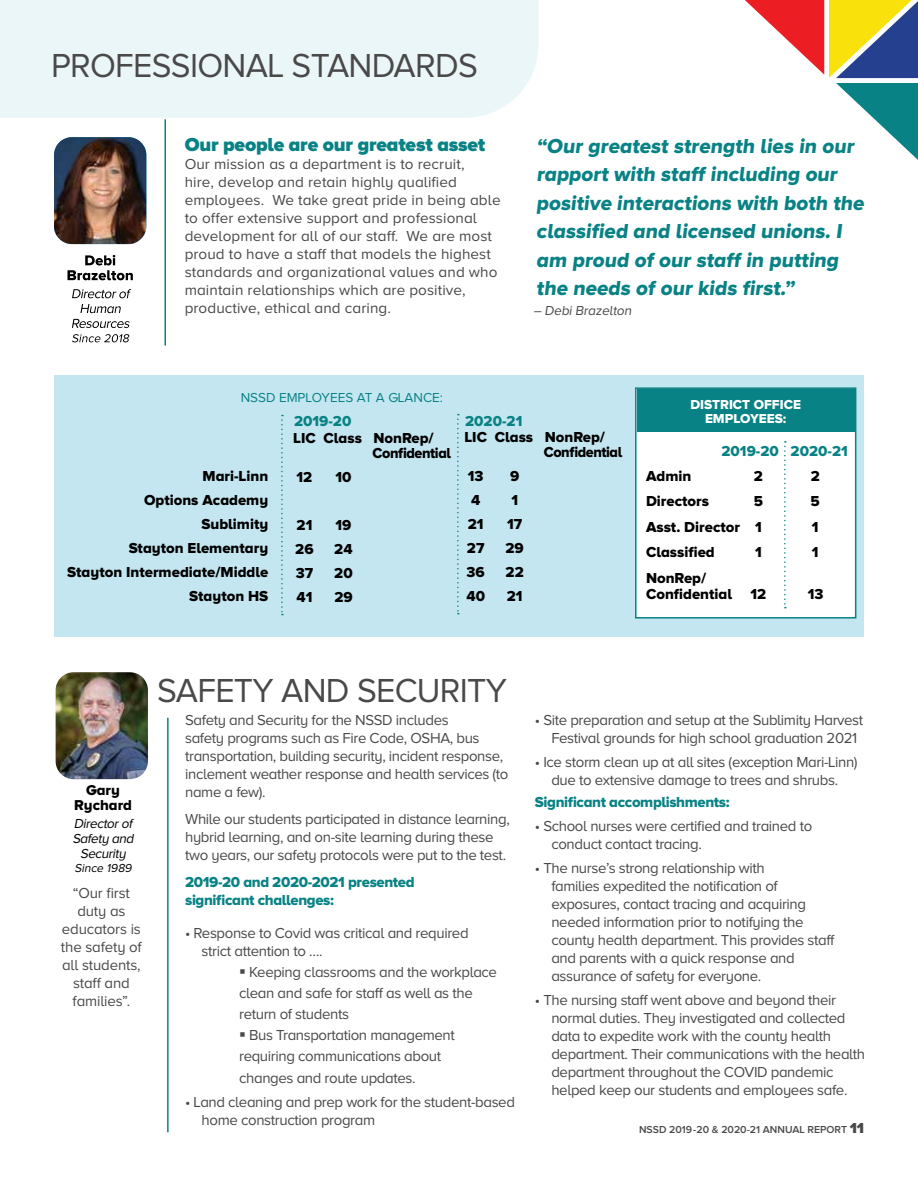
<style>
.page{position:relative;width:918px;height:1188px;background:#fff}
.page>*{position:absolute;margin:0;border:0;box-sizing:border-box;transform-origin:0 0}
.t1{font:34.5px "Proxima Nova A";letter-spacing:-.02em;color:#4a494a}
.t2{font:21px/28.5px "Proxima Nova A Extrabld";color:#088284}
.t3{font:900 19.5px "Proxima Nova A";letter-spacing:-.01em;color:#088284}
.t4{font:15px/18px "Proxima Nova A";letter-spacing:-.025em;color:#4a494a}
.t5{font:15px/18px "Proxima Nova A";letter-spacing:.005em;color:#4a494a}
.t6{font:15px/24px "Proxima Nova A Extrabld";color:#000}
.t7{font:15px/18px "Proxima Nova A Extrabld";letter-spacing:-.025em;color:#088284}
.t8{font:15px "Proxima Nova A Extrabld";color:#088284}
.t9{font:14.85px/14.9px "Proxima Nova A Extrabld";color:#000;text-align:center}
.t10{font:italic 13.5px/15px "Proxima Nova A";color:#000;text-align:center}
.t11{font:13.5px/13.5px "Proxima Nova A Extrabld";color:#fff;text-align:center}
.t12{font:13.5px "Proxima Nova A";color:#088284}
.t13{font:13.5px "Proxima Nova A";color:#4a494a}
.t14{font:italic 12px "Proxima Nova A";color:#000}
.t15{font:600 10.5px "Proxima Nova A";color:#4a494a}
.s1{font-weight:900;font-size:15px}
</style>
<div class="page">
<div style="left:54px;top:375px;width:810px;height:261px;background:#c4e6f0"></div>
<div style="left:635px;top:387px;width:221px;height:232px;background:#fff;border:2px solid #088284"></div>
<hr style="left:164px;top:85px;width:2px;height:261px;background:#088284">
<img style="left:54px;top:137px;width:92px;height:107px">
<img style="left:56px;top:672px;width:92px;height:107px">
<div style="left:0;top:0;width:538px;height:120px;background:#ebf6f9"></div>
<svg style="left:72px;top:334px;width:58px;height:8px"></svg>
<svg style="left:72px;top:319px;width:58px;height:9px"></svg>
<svg style="left:80px;top:304px;width:41px;height:9px"></svg>
<svg style="left:72px;top:289px;width:59px;height:9px"></svg>
<svg style="left:67px;top:255px;width:66px;height:25px"></svg>
<hr style="left:167px;top:718px;width:2px;height:414px;background:#088284">
<svg style="left:457px;top:414px;width:2px;height:200px"></svg>
<svg style="left:281px;top:415px;width:2px;height:200px"></svg>
<svg style="left:745px;top:0;width:173px;height:160px"></svg>
<svg style="left:784px;top:441px;width:2px;height:167px"></svg>
<div style="left:637px;top:389px;width:218px;height:43px;background:#088284"></div>
<h1 class="t1" style="left:51px;top:46px;width:428px">PROFESSIONAL STANDARDS</h1>
<h3 class="t3" style="left:185px;top:134px;width:302px">Our people are our greatest asset</h3>
<p class="t5" style="left:185px;top:155px;width:317px">Our mission as a department is to recruit,<br>hire, develop and retain highly qualified employees. We take great pride in being able to offer extensive support and professional development for all of our staff. We are most proud to have a staff that models the highest standards and organizational values and who maintain relationships which are positive, productive, ethical and caring.</p>
<h2 class="t2" style="left:536px;top:131px;width:332px">“Our greatest strength lies in our rapport with staff including our positive interactions with both the classified and licensed unions. I am proud of our staff in putting the needs of our kids first.”</h2>
<p class="t13" style="left:533px;top:303px;width:102px">– Debi Brazelton</p>
<p class="t12" style="left:241px;top:390px;width:204px">NSSD EMPLOYEES AT A GLANCE:</p>
<p class="t7" style="left:294px;top:412px;width:59px">2019-20</p>
<p class="t7" style="left:465px;top:411px;width:59px">2020-21</p>
<p class="t11" style="left:690px;top:398px;width:112px">DISTRICT OFFICE<br>EMPLOYEES:</p>
<p class="t6" style="left:67px;top:464px;width:203px;text-align:right">Mari-Linn<br>Options Academy<br>Sublimity<br>Stayton Elementary<br>Stayton Intermediate/Middle<br>Stayton HS</p>
<p class="t6" style="left:373px;top:430px;width:80px;line-height:15px;text-indent:-79px">LIC Class NonRep/<br>Confidential</p>
<p class="t6" style="left:297px;top:464px;width:17px">12</p>
<p class="t6" style="left:335px;top:464px;width:18px">10</p>
<p class="t6" style="left:297px;top:512px;width:17px">21</p>
<p class="t6" style="left:336px;top:512px;width:17px">19</p>
<p class="t6" style="left:295px;top:536px;width:20px">26</p>
<p class="t6" style="left:334px;top:536px;width:20px">24</p>
<p class="t6" style="left:296px;top:560px;width:19px">37</p>
<p class="t6" style="left:334px;top:560px;width:20px">20</p>
<p class="t6" style="left:297px;top:584px;width:17px">41</p>
<p class="t6" style="left:334px;top:584px;width:20px">29</p>
<p class="t6" style="left:544px;top:430px;width:80px;line-height:15px;text-indent:-79px">LIC Class NonRep/<br>Confidential</p>
<p class="t6" style="left:468px;top:464px;width:17px">13</p>
<p class="t6" style="left:510px;top:464px;width:11px">9</p>
<p class="t6" style="left:471px;top:488px;width:11px">4</p>
<p class="t6" style="left:511px;top:488px;width:8px">1</p>
<p class="t6" style="left:468px;top:512px;width:17px">21</p>
<p class="t6" style="left:507px;top:512px;width:17px">17</p>
<p class="t6" style="left:467px;top:536px;width:19px">27</p>
<p class="t6" style="left:506px;top:536px;width:20px">29</p>
<p class="t6" style="left:467px;top:560px;width:20px">36</p>
<p class="t6" style="left:506px;top:560px;width:20px">22</p>
<p class="t6" style="left:466px;top:584px;width:20px">40</p>
<p class="t6" style="left:507px;top:584px;width:17px">21</p>
<p class="t8" style="left:722px;top:442px;width:128px">2019-20 2020-21</p>
<p class="t6" style="left:646px;top:464px;width:47px">Admin</p>
<p class="t6" style="left:754px;top:464px;width:11px">2</p>
<p class="t6" style="left:811px;top:464px;width:11px">2</p>
<p class="t6" style="left:646px;top:489px;width:65px">Directors</p>
<p class="t6" style="left:754px;top:489px;width:11px">5</p>
<p class="t6" style="left:811px;top:489px;width:11px">5</p>
<p class="t6" style="left:646px;top:515px;width:117px">Asst. Director 1</p>
<p class="t6" style="left:812px;top:515px;width:8px">1</p>
<p class="t6" style="left:646px;top:540px;width:70px">Classified</p>
<p class="t6" style="left:755px;top:540px;width:8px">1</p>
<p class="t6" style="left:812px;top:540px;width:8px">1</p>
<p class="t6" style="left:646px;top:569px;width:122px;line-height:16.5px">NonRep/<br>Confidential 12</p>
<p class="t6" style="left:808px;top:582px;width:17px">13</p>
<h1 class="t1" style="left:157px;top:671px;width:351px">SAFETY AND SECURITY</h1>
<p class="t9" style="left:74px;top:782px;width:59px">Gary<br>Rychard</p>
<p class="t10" style="left:72px;top:816px;width:65px">Directorof<br>Safety and<br>Security</p>
<p class="t14" style="left:74px;top:862px;width:61px">Since 1989</p>
<p class="t4" style="left:61px;top:884px;width:82px;text-align:center">“Our first duty as educators is the safety of all students, staff and families”.</p>
<p class="t4" style="left:185px;top:711px;width:325px">Safety and Security for the NSSD includes<br>safety programs such as Fire Code, OSHA, bus transportation, building security, incident response, inclement weather response and health services (to name a few).</p>
<p class="t4" style="left:185px;top:810px;width:326px">While our students participated in distance learning, hybrid learning, and on-site learning during these two years, our safety protocols were put to the test.</p>
<p class="t7" style="left:185px;top:873px;width:231px">2019-20 and 2020-2021 presented significant challenges:</p>
<p class="t4" style="left:202px;top:924px;width:269px;text-indent:-16px">• Response to Covid was critical and required strict attention to ….</p>
<p class="t4" style="left:239px;top:961px;width:259px;line-height:21px">▪ Keeping classrooms and the workplace clean and safe for staff as well as the return of students</p>
<p class="t4" style="left:239px;top:1024px;width:217px;line-height:21.3px">▪ Bus Transportation management requiring communications about changes and route updates.</p>
<p class="t4" style="left:202px;top:1093px;width:315px;text-indent:-16px">• Land cleaning and prep work for the student-based home construction program</p>
<p class="t4" style="left:551px;top:711px;width:313px;text-indent:-16px">• Site preparation and setup at the Sublimity Harvest<br>Festival grounds for high school graduation 2021</p>
<p class="t4" style="left:535px;top:753px;width:324px;text-align:center">• Ice storm clean up at all sites (exception Mari-Linn) due to extensive damage to trees and shrubs.</p>
<p class="t7" style="left:535px;top:792px;width:196px">Significant accomplishments:</p>
<p class="t4" style="left:551px;top:817px;width:262px;text-indent:-16px">• School nurses were certified and trained to conduct contact tracing.</p>
<p class="t4" style="left:551px;top:859px;width:285px;text-indent:-16px">• The nurse’s strong relationship with<br>families expedited the notification of exposures, contact tracing and acquiring needed information prior to notifying the county health department. This provides staff and parents with a quick response and assurance of safety for everyone.</p>
<p class="t4" style="left:551px;top:991px;width:315px;text-indent:-16px">• The nursing staff went above and beyond their normal duties. They investigated and collected data to expedite work with the county health department. Their communications with the health department throughout the COVID pandemic helped keep our students and employees safe.</p>
<p class="t15" style="left:639px;top:1124px;width:226px">NSSD 2019 -20 &amp; 2020-21 ANNUAL REPORT <span class="s1">11</span></p>
</div>
